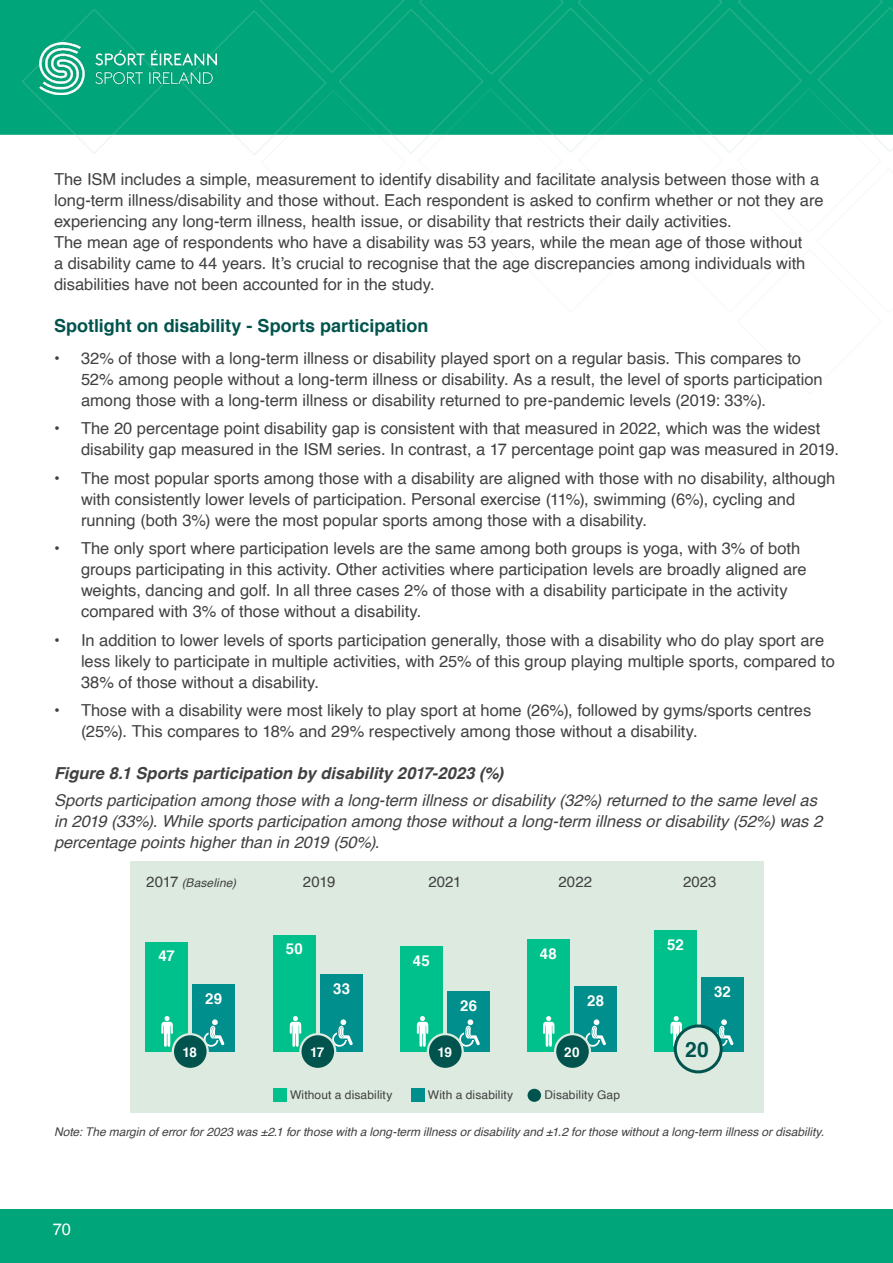
<style>
.page{position:relative;width:893px;height:1263px;background:#fff}
.page>*{position:absolute;margin:0;border:0;box-sizing:border-box;transform-origin:0 0}
.Footer_Info{font:700 21px "Helvetica";color:#00544d}
.Heading_2{font:700 18px "Helvetica";color:#00544d}
.t1{font:16.5px/21px "Helvetica";color:#414141}
.t2{font:italic 16.5px/21px "Helvetica";color:#414141}
.t3{font:italic 700 16.5px "Helvetica";color:#414141}
.t4{font:16.5px "Helvetica";color:#fff}
.Footer_Info-2{font:700 15px "Helvetica";letter-spacing:.02em;color:#fff}
.t5{font:15px "Helvetica";letter-spacing:.005em;color:#414141}
.Footer_Info-3{font:700 13.5px "Helvetica";letter-spacing:-.025em;color:#fff}
.t6{font:italic 12px "Helvetica";color:#414141}
.t7{font:12px "Helvetica";letter-spacing:.01em;color:#414141}
.s1{font-style:normal;font-size:15px}
</style>
<div class="page">
<div style="left:0;top:0;width:180px;height:135px;background:#00a579"></div>
<svg style="left:20px;top:7px;width:148px;height:147px"></svg>
<svg style="left:180px;top:0;width:713px;height:155px;background:#22b18b"></svg>
<div style="left:0;top:1209px;width:893px;height:54px;background:#00a579"></div>
<img style="left:39px;top:43px;width:177px;height:52px">
<div style="left:130px;top:862px;width:633px;height:251px;background:#dceadf"></div>
<div style="left:654px;top:930px;width:43px;height:122px;background:#00c18c"></div>
<div style="left:701px;top:977px;width:43px;height:75px;background:#008f8c"></div>
<div style="left:527px;top:939px;width:43px;height:113px;background:#00c18c"></div>
<div style="left:574px;top:986px;width:43px;height:66px;background:#008f8c"></div>
<div style="left:400px;top:946px;width:43px;height:106px;background:#00c18c"></div>
<div style="left:447px;top:991px;width:43px;height:61px;background:#008f8c"></div>
<div style="left:273px;top:935px;width:43px;height:117px;background:#00c18c"></div>
<div style="left:320px;top:974px;width:43px;height:78px;background:#008f8c"></div>
<div style="left:145px;top:942px;width:43px;height:110px;background:#00c18c"></div>
<div style="left:192px;top:984px;width:43px;height:68px;background:#008f8c"></div>
<svg style="left:161px;top:1016px;width:12px;height:31px"></svg>
<svg style="left:204px;top:1019px;width:20px;height:28px"></svg>
<div style="left:173px;top:1034px;width:35px;height:35px;background:#00544d;border-radius:50%"></div>
<div style="left:172px;top:1033px;width:37px;height:37px;border:2px solid #dceadf;border-radius:50%"></div>
<svg style="left:290px;top:1016px;width:11px;height:31px"></svg>
<svg style="left:332px;top:1019px;width:21px;height:28px"></svg>
<svg style="left:417px;top:1016px;width:11px;height:31px"></svg>
<svg style="left:467px;top:1019px;width:7px;height:6px"></svg>
<svg style="left:459px;top:1025px;width:21px;height:22px"></svg>
<svg style="left:543px;top:1016px;width:11px;height:31px"></svg>
<svg style="left:593px;top:1019px;width:7px;height:6px"></svg>
<svg style="left:585px;top:1025px;width:21px;height:22px"></svg>
<svg style="left:670px;top:1016px;width:12px;height:31px"></svg>
<svg style="left:713px;top:1019px;width:21px;height:27px"></svg>
<div style="left:300px;top:1034px;width:35px;height:35px;background:#00544d;border-radius:50%"></div>
<div style="left:299px;top:1033px;width:37px;height:37px;border:2px solid #dceadf;border-radius:50%"></div>
<div style="left:675px;top:1026px;width:46px;height:46px;background:#dceadf;border-radius:50%"></div>
<div style="left:674px;top:1024px;width:49px;height:49px;border:3px solid #00544d;border-radius:50%"></div>
<div style="left:428px;top:1034px;width:35px;height:35px;background:#00544d;border-radius:50%"></div>
<div style="left:427px;top:1033px;width:37px;height:37px;border:2px solid #dceadf;border-radius:50%"></div>
<div style="left:555px;top:1034px;width:35px;height:35px;background:#00544d;border-radius:50%"></div>
<div style="left:554px;top:1033px;width:37px;height:37px;border:2px solid #dceadf;border-radius:50%"></div>
<div style="left:411px;top:1089px;width:14px;height:13px;background:#008f8c"></div>
<div style="left:273px;top:1089px;width:13px;height:13px;background:#00c18c"></div>
<div style="left:528px;top:1089px;width:13px;height:13px;background:#00544d;border-radius:50%"></div>
<p class="t1" style="left:54px;top:169px;width:771px">The ISM includes a simple, measurement to identify disability and facilitate analysis between those with a long-term illness/disability and those without. Each respondent is asked to confirm whether or not they are experiencing any long-term illness, health issue, or disability that restricts their daily activities.</p>
<p class="t1" style="left:54px;top:232px;width:753px">The mean age of respondents who have a disability was 53 years, while the mean age of those without a disability came to 44 years. It’s crucial to recognise that the age discrepancies among individuals with disabilities have not been accounted for in the study.</p>
<p class="Heading_2" style="left:54px;top:311px;width:376px">Spotlight on disability - Sports participation</p>
<p class="t1" style="left:81px;top:348px;width:743px;text-indent:-27px">• 32% of those with a long-term illness or disability played sport on a regular basis. This compares to<br>52% among people without a long-term illness or disability. As a result, the level of sports participation among those with a long-term illness or disability returned to pre-pandemic levels (2019: 33%).</p>
<p class="t1" style="left:81px;top:419px;width:759px;text-indent:-27px">• The 20 percentage point disability gap is consistent with that measured in 2022, which was the widest disability gap measured in the ISM series. In contrast, a 17 percentage point gap was measured in 2019.</p>
<p class="t1" style="left:81px;top:468px;width:756px;text-indent:-27px">• The most popular sports among those with a disability are aligned with those with no disability, although with consistently lower levels of participation. Personal exercise (11%), swimming (6%), cycling and running (both 3%) were the most popular sports among those with a disability.</p>
<p class="t1" style="left:81px;top:539px;width:727px;text-indent:-27px">• The only sport where participation levels are the same among both groups is yoga, with 3% of both groups participating in this activity. Other activities where participation levels are broadly aligned are weights, dancing and golf. In all three cases 2% of those with a disability participate in the activity compared with 3% of those without a disability.</p>
<p class="t1" style="left:81px;top:630px;width:755px;text-indent:-27px">• In addition to lower levels of sports participation generally, those with a disability who do play sport are less likely to participate in multiple activities, with 25% of this group playing multiple sports, compared to<br>38% of those without a disability.</p>
<p class="t1" style="left:81px;top:701px;width:732px;text-indent:-27px">• Those with a disability were most likely to play sport at home (26%), followed by gyms/sports centres (25%). This compares to 18% and 29% respectively among those without a disability.</p>
<p class="t3" style="left:54px;top:760px;width:451px">Figure 8.1 Sports participation by disability 2017-2023 (%)</p>
<p class="t2" style="left:54px;top:790px;width:770px">Sports participation among those with a long-term illness or disability (32%) returned to the same level as in 2019 (33%). While sports participation among those without a long-term illness or disability (52%) was 2 percentage points higher than in 2019 (50%).</p>
<p class="t6" style="left:146px;top:873px;width:91px"><span class="s1">2017</span> (Baseline)</p>
<p class="t5" style="left:303px;top:870px;width:34px">2019</p>
<p class="t5" style="left:428px;top:870px;width:35px">2021</p>
<p class="t5" style="left:558px;top:870px;width:35px">2022</p>
<p class="t5" style="left:683px;top:870px;width:35px">2023</p>
<p class="Footer_Info-2" style="left:158px;top:944px;width:18px">47</p>
<p class="Footer_Info-2" style="left:205px;top:986px;width:18px">29</p>
<p class="Footer_Info-2" style="left:286px;top:937px;width:18px">50</p>
<p class="Footer_Info-2" style="left:333px;top:977px;width:18px">33</p>
<p class="Footer_Info-2" style="left:413px;top:949px;width:19px">45</p>
<p class="Footer_Info-2" style="left:460px;top:993px;width:18px">26</p>
<p class="Footer_Info-2" style="left:540px;top:942px;width:19px">48</p>
<p class="Footer_Info-2" style="left:587px;top:988px;width:18px">28</p>
<p class="Footer_Info-2" style="left:667px;top:932px;width:18px">52</p>
<p class="Footer_Info-2" style="left:714px;top:979px;width:18px">32</p>
<p class="Footer_Info-3" style="left:182px;top:1041px;width:16px">18</p>
<p class="Footer_Info-3" style="left:310px;top:1041px;width:16px">17</p>
<p class="Footer_Info-3" style="left:437px;top:1041px;width:16px">19</p>
<p class="Footer_Info-3" style="left:564px;top:1041px;width:17px">20</p>
<p class="Footer_Info" style="left:685px;top:1032px;width:25px">20</p>
<p class="t7" style="left:290px;top:1085px;width:104px">Without a disability</p>
<p class="t7" style="left:428px;top:1085px;width:87px">With a disability</p>
<p class="t7" style="left:544px;top:1085px;width:77px">Disability Gap</p>
<p class="t6" style="left:54px;top:1123px;width:772px">Note: The margin of error for 2023 was ±2.1 for those with a long-term illness or disability and ±1.2 for those without a long-term illness or disability.</p>
<p class="t4" style="left:53px;top:1216px;width:20px">70</p>
</div>
